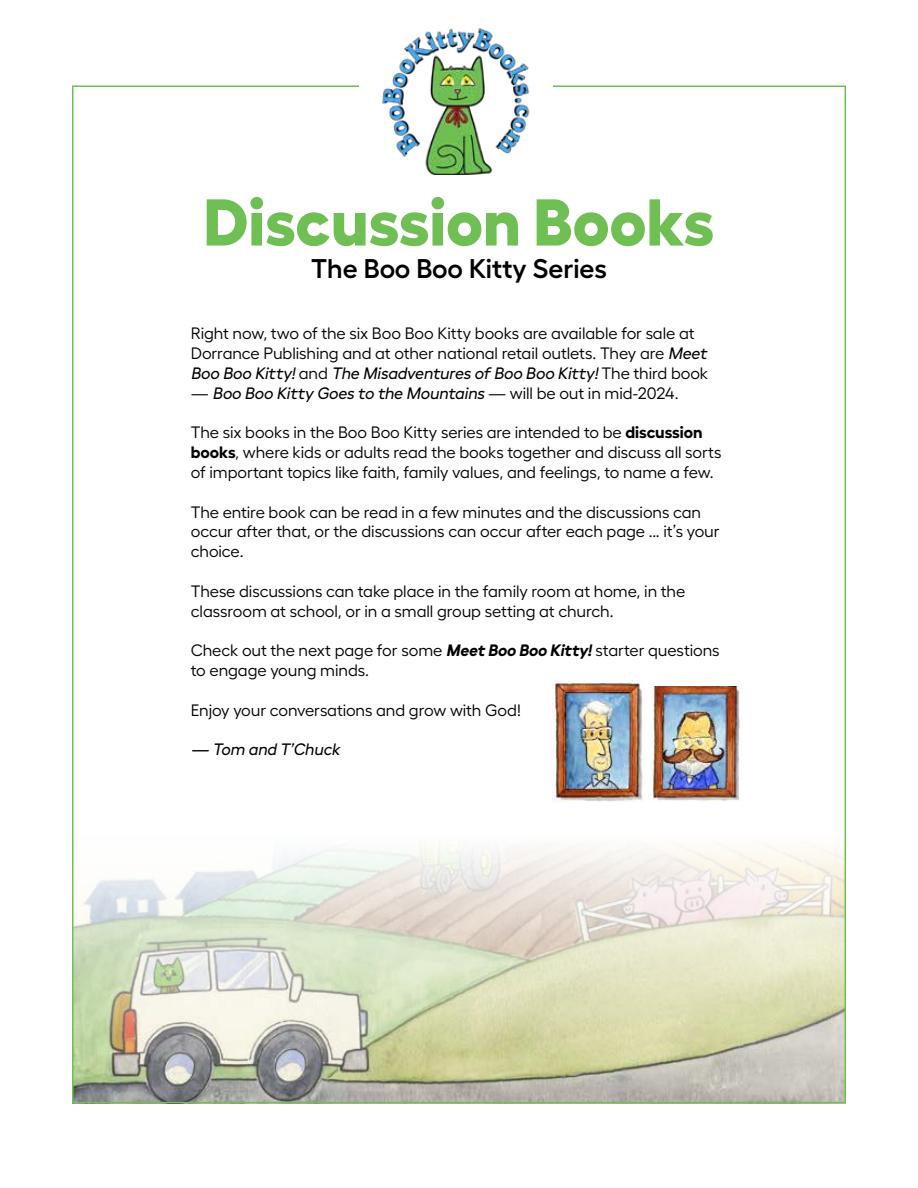
<style>
.page{position:relative;width:918px;height:1188px;background:#fff}
.page>*{position:absolute;margin:0;border:0;box-sizing:border-box;transform-origin:0 0}
.t1{font:800 66px "Hellix";color:#70bf54}
.t2{font:600 27px "Hellix";color:#000}
.t3{font:16.5px/19.8px "Hellix";letter-spacing:-.005em;color:#000}
.t4{font:italic 16.5px "Hellix";letter-spacing:-.005em;color:#000}
.s1{font-style:italic}
.s2{font-style:normal}
.s3{font-weight:700}
.s4{font-weight:700;font-style:italic}
</style>
<div class="page">
<img style="left:75px;top:680px;width:768px;height:420px">
<img style="left:382px;top:28px;width:148px;height:147px">
<img style="left:651px;top:687px;width:91px;height:114px">
<img style="left:553px;top:681px;width:92px;height:121px">
<h1 class="t1" style="left:204px;top:168px;width:512px">Discussion Books</h1>
<h2 class="t2" style="left:311px;top:247px;width:297px">The Boo Boo Kitty Series</h2>
<p class="t3" style="left:191px;top:322px;width:519px">Right now, two of the six Boo Boo Kitty books are available for sale at<br>Dorrance Publishing and at other national retail outlets. They are <span class="s1">Meet<br>Boo Boo Kitty!</span> and <span class="s1">The Misadventures of Boo Boo Kitty!</span> The third book</p>
<p class="t4" style="left:191px;top:380px;width:489px"><span class="s2">—</span> Boo Boo Kitty Goes to the Mountains <span class="s2">— will be out in mid-2024.</span></p>
<p class="t3" style="left:191px;top:421px;width:532px">The six books in the Boo Boo Kitty series are intended to be <span class="s3">discussion books</span>, where kids or adults read the books together and discuss all sorts of important topics like faith, family values, and feelings, to name a few.</p>
<p class="t3" style="left:191px;top:500px;width:530px">The entire book can be read in a few minutes and the discussions can occur after that, or the discussions can occur after each page ... it’s your choice.</p>
<p class="t3" style="left:191px;top:579px;width:496px">These discussions can take place in the family room at home, in the classroom at school, or in a small group setting at church.</p>
<p class="t3" style="left:191px;top:639px;width:530px">Check out the next page for some <span class="s4">Meet Boo Boo Kitty!</span> starter questions to engage young minds.</p>
<p class="t3" style="left:191px;top:698px;width:332px">Enjoy your conversations and grow with God!</p>
<p class="t4" style="left:191px;top:737px;width:151px">— Tom and T’Chuck</p>
</div>
